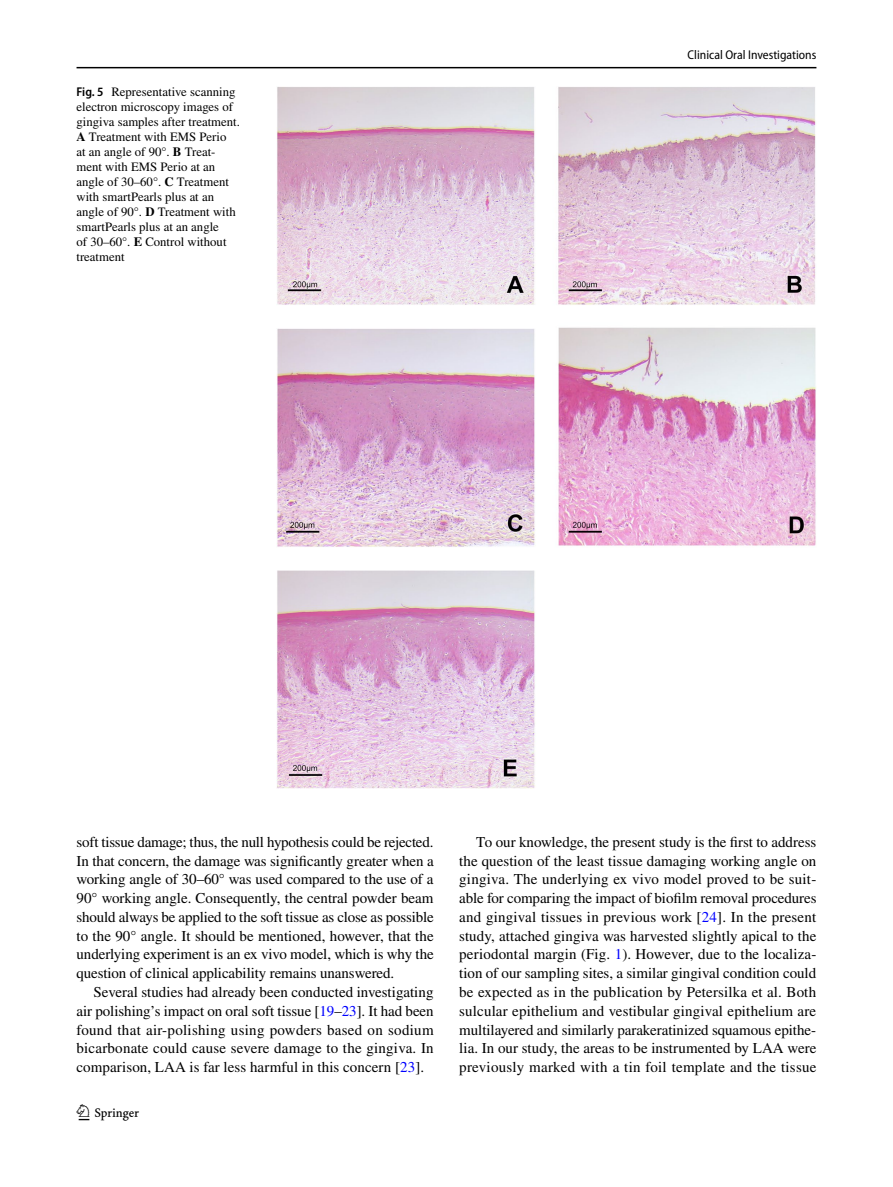
<style>
.page{position:relative;width:893px;height:1187px;background:#fff}
.page>*{position:absolute;margin:0;border:0;box-sizing:border-box;transform-origin:0 0}
.t1{font:22.5px "Springnew Regular 2";color:#000}
.t2{font:15px/18.8px "STIX";letter-spacing:.005em;color:#000;text-align:justify}
.t3{font:12.75px/15px "STIX";color:#000}
.t4{font:semi-condensed 12.75px "Myriad Pro";color:#000}
.s1{font-family:"Myriad Pro";font-weight:600;font-stretch:semi-condensed}
.s2{font-weight:700}
.s3{color:#00f}
</style>
<div class="page">
<hr style="left:77px;top:67px;width:739px;height:1px;background:#000">
<img style="left:276px;top:87px;width:540px;height:701px">
<p class="t3" style="left:77px;top:85px;width:165px"><span class="s1">Fig. 5</span> Representative scanning electron microscopy images of gingiva samples after treatment.<br><span class="s2">A</span> Treatment with EMS Perio<br>at an angle of 90°. <span class="s2">B</span> Treat&shy;ment with EMS Perio at an angle of 30–60°. <span class="s2">C</span> Treatment with smartPearls plus at an angle of 90°. <span class="s2">D</span> Treatment with smartPearls plus at an angle<br>of 30–60°. <span class="s2">E</span> Control without treatment</p>
<p class="t4" style="left:688px;top:48px;width:130px">Clinical Oral Investigations</p>
<p class="t2" style="left:77px;top:833px;width:359px">soft tissue damage; thus, the null hypothesis could be rejected.<br>In that concern, the damage was significantly greater when a working angle of 30–60° was used compared to the use of a 90° working angle. Consequently, the central powder beam should always be applied to the soft tissue as close as possible to the 90° angle. It should be mentioned, however, that the underlying experiment is an ex vivo model, which is why the question of clinical applicability remains unanswered.</p>
<p class="t2" style="left:77px;top:983px;width:359px;text-indent:17px">Several studies had already been conducted investigating air polishing’s impact on oral soft tissue [<span class="s3">19</span>–<span class="s3">23</span>]. It had been found that air-polishing using powders based on sodium bicarbonate could cause severe damage to the gingiva. In comparison, LAA is far less harmful in this concern [<span class="s3">23</span>].</p>
<h1 class="t1" style="left:79px;top:1104px;width:62px">1 3</h1>
<p class="t2" style="left:459px;top:833px;width:359px;text-indent:17px">To our knowledge, the present study is the first to address the question of the least tissue damaging working angle on gingiva. The underlying ex vivo model proved to be suit&shy;able for comparing the impact of biofilm removal procedures and gingival tissues in previous work [<span class="s3">24</span>]. In the present study, attached gingiva was harvested slightly apical to the periodontal margin (Fig. <span class="s3">1</span>). However, due to the localiza&shy;tion of our sampling sites, a similar gingival condition could be expected as in the publication by Petersilka et al. Both sulcular epithelium and vestibular gingival epithelium are multilayered and similarly parakeratinized squamous epithe&shy;lia. In our study, the areas to be instrumented by LAA were previously marked with a tin foil template and the tissue</p>
</div>
